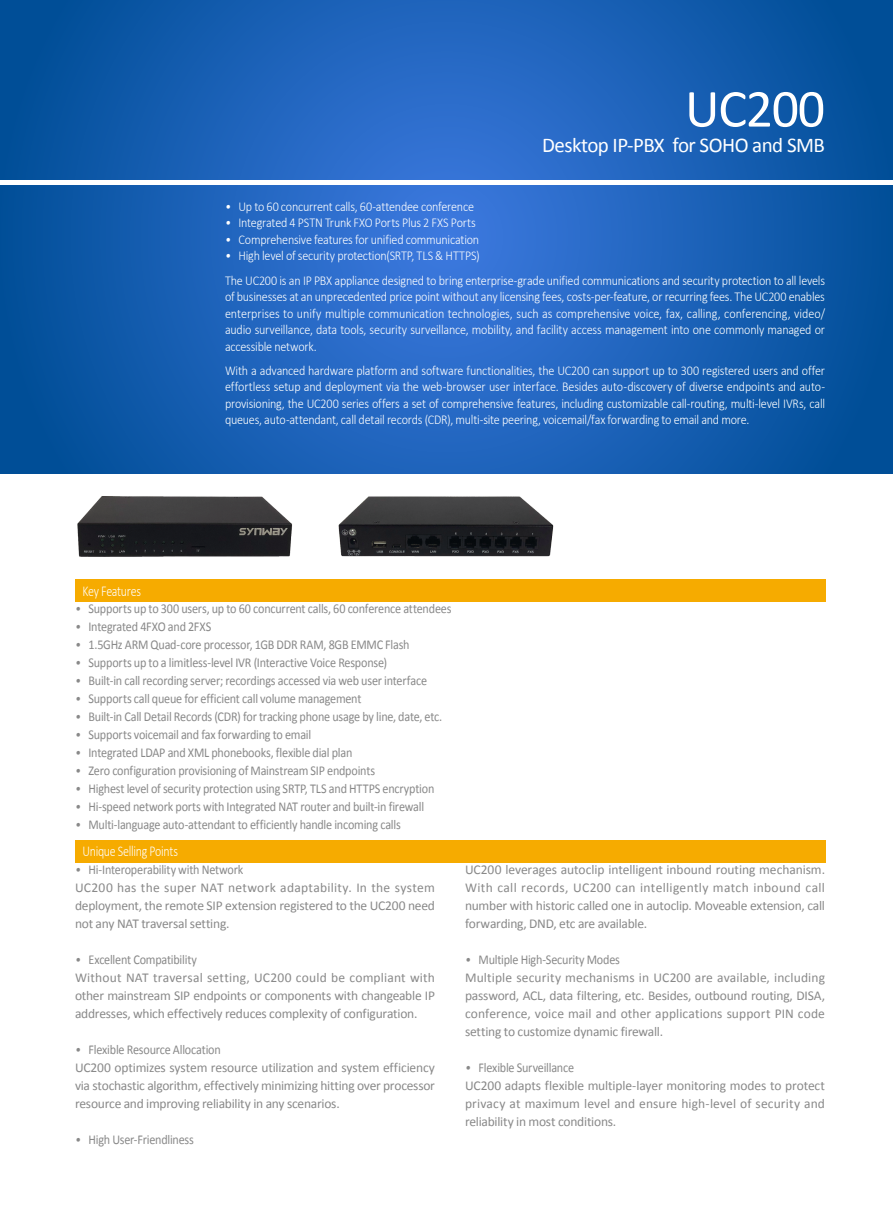
<style>
.page{position:relative;width:893px;height:1212px;background:#fff}
.page>*{position:absolute;margin:0;border:0;box-sizing:border-box;transform-origin:0 0}
.t1{font:54px "Calibri";letter-spacing:-.025em;color:#fff}
.t2{font:21px "Calibri";letter-spacing:-.025em;color:#fff}
.t3{font:300 15px "Calibri";letter-spacing:-.025em;color:#fff;scale:.8 1}
.t4{font:13.5px/18px "Calibri";letter-spacing:-.015em;color:#898989;scale:.9 1}
.t5{font:300 13.5px/16.5px "Calibri";letter-spacing:-.02em;color:#fff;text-align:justify;scale:.9 1}
.t6{font:13.5px/18px "Calibri";letter-spacing:-.015em;color:#898989;text-align:justify}
.s1{font-style:italic}
.s2{font-weight:300;font-style:italic}
</style>
<div class="page">
<svg style="left:0;top:0;width:893px;height:473px;background:#1960b5"></svg>
<div style="left:0;top:180px;width:893px;height:5px;background:#fff"></div>
<div style="left:75px;top:580px;width:750px;height:22px;background:#f6ab00"></div>
<img style="left:77px;top:496px;width:215px;height:61px">
<img style="left:338px;top:496px;width:216px;height:61px">
<div style="left:75px;top:840px;width:750px;height:23px;background:#f6ab00"></div>
<h1 class="t1" style="left:685px;top:75px;width:142px">UC200</h1>
<p class="t5" style="left:225px;top:198px;width:278px"><span class="s1">•</span> Up to 60 concurrent calls, 60-attendee conference</p>
<p class="t5" style="left:225px;top:214px;width:280px"><span class="s1">•</span> Integrated 4 PSTN Trunk FXO Ports Plus 2 FXS Ports</p>
<p class="t5" style="left:225px;top:231px;width:284px"><span class="s1">•</span> Comprehensive features for unified communication</p>
<p class="t5" style="left:225px;top:247px;width:284px"><span class="s1">•</span> High level of security protection(SRTP, TLS &amp; HTTPS)</p>
<h2 class="t2" style="left:542px;top:132px;width:284px">Desktop IP-PBX for SOHO and SMB</h2>
<p class="t3" style="left:82px;top:581px;width:75px">Key Features</p>
<p class="t5" style="left:225px;top:272px;width:668px">The UC200 is an IP PBX appliance designed to bring enterprise-grade unified communications and security protection to all levels of businesses at an unprecedented price point without any licensing fees, costs-per-feature, or recurring fees. The UC200 enables enterprises to unify multiple communication technologies, such as comprehensive voice, fax, calling, conferencing, video/ audio surveillance, data tools, security surveillance, mobility, and facility access management into one commonly managed or accessible network.</p>
<p class="t5" style="left:225px;top:362px;width:668px">With a advanced hardware platform and software functionalities, the UC200 can support up to 300 registered users and offer effortless setup and deployment via the web-browser user interface. Besides auto-discovery of diverse endpoints and auto&shy;provisioning, the UC200 series offers a set of comprehensive features, including customizable call-routing, multi-level IVRs, call queues, auto-attendant, call detail records (CDR), multi-site peering, voicemail/fax forwarding to email and more.</p>
<p class="t4" style="left:75px;top:600px;width:420px"><span class="s2">•</span> Supports up to 300 users, up to 60 concurrent calls, 60 conference attendees</p>
<p class="t4" style="left:75px;top:618px;width:153px"><span class="s2">•</span> Integrated 4FXO and 2FXS</p>
<p class="t4" style="left:75px;top:636px;width:373px"><span class="s2">•</span> 1.5GHz ARM Quad-core processor, 1GB DDR RAM, 8GB EMMC Flash</p>
<p class="t4" style="left:75px;top:654px;width:348px"><span class="s2">•</span> Supports up to a limitless-level IVR (Interactive Voice Response)</p>
<p class="t4" style="left:75px;top:672px;width:393px"><span class="s2">•</span> Built-in call recording server; recordings accessed via web user interface</p>
<p class="t4" style="left:75px;top:690px;width:320px"><span class="s2">•</span> Supports call queue for efficient call volume management</p>
<p class="t4" style="left:75px;top:708px;width:410px"><span class="s2">•</span> Built-in Call Detail Records (CDR) for tracking phone usage by line, date, etc.</p>
<p class="t4" style="left:75px;top:726px;width:264px"><span class="s2">•</span> Supports voicemail and fax forwarding to email</p>
<p class="t4" style="left:75px;top:744px;width:310px"><span class="s2">•</span> Integrated LDAP and XML phonebooks, flexible dial plan</p>
<p class="t4" style="left:75px;top:762px;width:335px"><span class="s2">•</span> Zero configuration provisioning of Mainstream SIP endpoints</p>
<p class="t4" style="left:75px;top:780px;width:401px"><span class="s2">•</span> Highest level of security protection using SRTP, TLS and HTTPS encryption</p>
<p class="t4" style="left:75px;top:798px;width:389px"><span class="s2">•</span> Hi-speed network ports with Integrated NAT router and built-in firewall</p>
<p class="t4" style="left:75px;top:816px;width:363px"><span class="s2">•</span> Multi-language auto-attendant to efficiently handle incoming calls</p>
<p class="t4" style="left:75px;top:860px;width:401px"><span class="s2">•</span> Hi-Interoperability with Network<br>UC200 has the super NAT network adaptability. In the system deployment, the remote SIP extension registered to the UC200 need not any NAT traversal setting.</p>
<p class="t4" style="left:75px;top:950px;width:402px"><span class="s2">•</span> Excellent Compatibility<br>Without NAT traversal setting, UC200 could be compliant with other mainstream SIP endpoints or components with changeable IP addresses, which effectively reduces complexity of configuration.</p>
<p class="t4" style="left:75px;top:1040px;width:401px"><span class="s2">•</span> Flexible Resource Allocation<br>UC200 optimizes system resource utilization and system efficiency via stochastic algorithm, effectively minimizing hitting over processor resource and improving reliability in any scenarios.</p>
<p class="t4" style="left:75px;top:1130px;width:134px"><span class="s2">•</span> High User-Friendliness</p>
<p class="t3" style="left:82px;top:842px;width:121px">Unique Selling Points</p>
<p class="t6" style="left:465px;top:860px;width:362px">UC200 leverages autoclip intelligent inbound routing mechanism.<br>With call records, UC200 can intelligently match inbound call number with historic called one in autoclip. Moveable extension, call forwarding, DND, etc are available.</p>
<p class="t4" style="left:465px;top:950px;width:401px"><span class="s2">•</span> Multiple High-Security Modes<br>Multiple security mechanisms in UC200 are available, including password, ACL, data filtering, etc. Besides, outbound routing, DISA, conference, voice mail and other applications support PIN code setting to customize dynamic firewall.</p>
<p class="t4" style="left:465px;top:1058px;width:401px"><span class="s2">•</span> Flexible Surveillance<br>UC200 adapts flexible multiple-layer monitoring modes to protect privacy at maximum level and ensure high-level of security and reliability in most conditions.</p>
</div>
